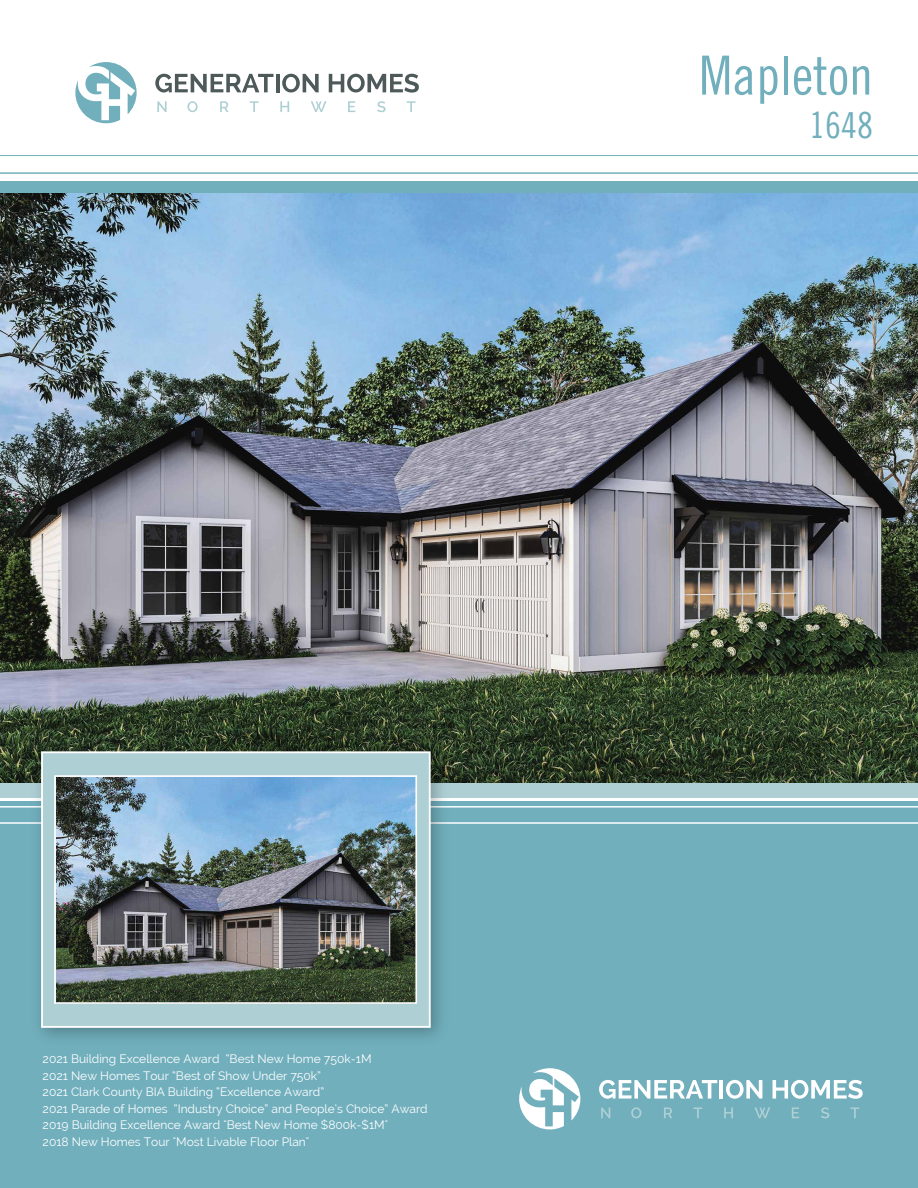
<style>
.page{position:relative;width:918px;height:1188px;background:#fff}
.page>*{position:absolute;margin:0;border:0;box-sizing:border-box;transform-origin:0 0}
.t1{font:54px "Trade Gothic LT Cond Eighteen";color:#71afbd}
.t2{font:36px "Trade Gothic LT Cond Eighteen";color:#71afbd}
.t3{font:12px/16.5px "Raleway";color:#fff}
</style>
<div class="page">
<img style="left:0;top:193px;width:918px;height:591px">
<div style="left:0;top:181px;width:918px;height:12px;background:#71afbd"></div>
<div style="left:0;top:802px;width:918px;height:386px;background:#71afbd"></div>
<hr style="left:0;top:806px;width:918px;height:2px;background:#fff">
<hr style="left:0;top:822px;width:918px;height:2px;background:#fff">
<div style="left:0;top:784px;width:918px;height:14px;background:#aed0d5"></div>
<img style="left:25px;top:735px;width:430px;height:303px">
<div style="left:41px;top:751px;width:390px;height:277px;background:#aed0d5;border:2px solid #fff"></div>
<img style="left:57px;top:778px;width:357px;height:223px">
<div style="left:54px;top:775px;width:363px;height:229px;border:2px solid #fff"></div>
<hr style="left:0;top:172px;width:918px;height:2px;background:#71afbd">
<hr style="left:0;top:155px;width:918px;height:1px;background:#71afbd">
<svg style="left:75px;top:62px;width:62px;height:61px"></svg>
<svg style="left:155px;top:74px;width:119px;height:18px"></svg>
<hr style="left:276px;top:74px;width:3px;height:18px;background:#4e595a">
<svg style="left:282px;top:74px;width:37px;height:18px"></svg>
<svg style="left:329px;top:74px;width:90px;height:19px"></svg>
<svg style="left:157px;top:101px;width:10px;height:11px"></svg>
<svg style="left:187px;top:101px;width:11px;height:11px"></svg>
<svg style="left:220px;top:101px;width:9px;height:11px"></svg>
<svg style="left:250px;top:101px;width:9px;height:11px"></svg>
<svg style="left:280px;top:101px;width:9px;height:11px"></svg>
<svg style="left:311px;top:101px;width:16px;height:11px"></svg>
<svg style="left:348px;top:101px;width:7px;height:11px"></svg>
<svg style="left:377px;top:101px;width:9px;height:11px"></svg>
<svg style="left:407px;top:101px;width:9px;height:11px"></svg>
<svg style="left:519px;top:1068px;width:61px;height:61px"></svg>
<svg style="left:599px;top:1080px;width:118px;height:19px"></svg>
<hr style="left:720px;top:1080px;width:3px;height:19px;background:#fff">
<svg style="left:726px;top:1080px;width:36px;height:19px"></svg>
<svg style="left:773px;top:1080px;width:90px;height:19px"></svg>
<svg style="left:601px;top:1107px;width:9px;height:11px"></svg>
<svg style="left:631px;top:1107px;width:10px;height:11px"></svg>
<svg style="left:664px;top:1107px;width:8px;height:11px"></svg>
<svg style="left:693px;top:1107px;width:9px;height:11px"></svg>
<svg style="left:724px;top:1107px;width:9px;height:11px"></svg>
<svg style="left:754px;top:1107px;width:16px;height:11px"></svg>
<svg style="left:792px;top:1107px;width:7px;height:11px"></svg>
<svg style="left:821px;top:1107px;width:8px;height:11px"></svg>
<svg style="left:850px;top:1107px;width:9px;height:11px"></svg>
<h1 class="t1" style="left:699px;top:43px;width:175px">Mapleton</h1>
<h2 class="t2" style="left:809px;top:104px;width:65px">1648</h2>
<p class="t3" style="left:43px;top:1051px;width:387px">2021 Building Excellence Award “Best New Home 750k-1M<br>2021 New Homes Tour “Best of Show Under 750k”<br>2021 Clark County BIA Building “Excellence Award”<br>2021 Parade of Homes “Industry Choice” and People’s Choice” Award 2019 Building Excellence Award "Best New Home $800k-$1M"<br>2018 New Homes Tour "Most Livable Floor Plan"</p>
</div>
